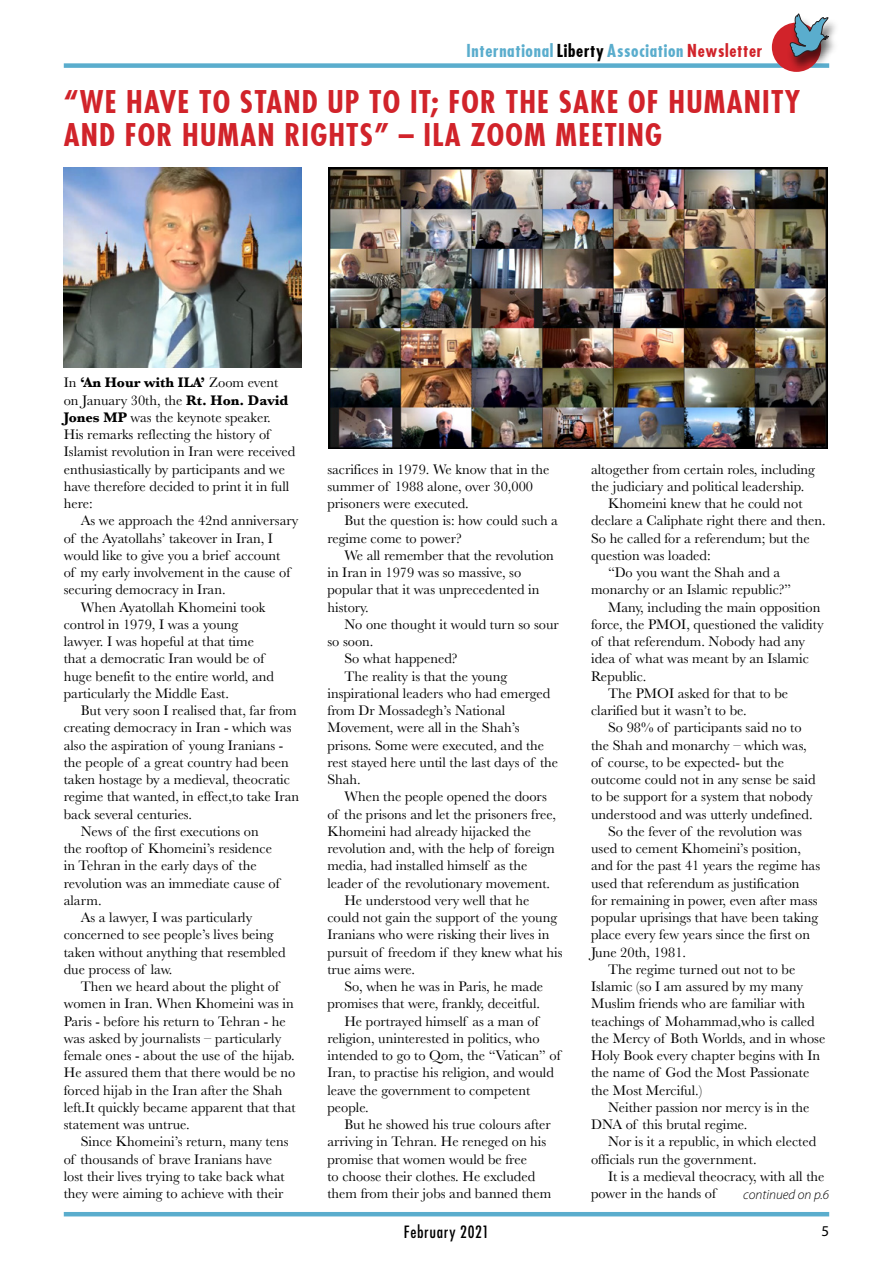
<style>
.page{position:relative;width:893px;height:1263px;background:#fff}
.page>*{position:absolute;margin:0;border:0;box-sizing:border-box;transform-origin:0 0}
._01_Headline_Unalign{font:700 condensed 30px/33px "Futura";letter-spacing:.04em;color:#d1232a}
.t1{font:700 condensed 17.1px "Futura";letter-spacing:.04em;color:#5aadcd}
.t2{font:500 condensed 16.5px "Futura";letter-spacing:.04em;color:#000}
.t3{font:15px "Myriad Pro";color:#000}
._03_BODY_no_hyphenat{font:14.4px/17.2px "Baskerville";color:#000}
._03_BODY_First_Para{font:14.4px/17.2px "Baskerville";color:#000}
.Continued_italic_Rig{font:italic 300 13.5px "Myriad Pro";color:#000}
.s1{color:#000}
.s2{color:#d1232a}
.s3{font-weight:700}
</style>
<div class="page">
<div style="left:64px;top:63px;width:765px;height:5px;background:#5aadcd"></div>
<div style="left:772px;top:23px;width:49px;height:49px;background:#d1232a;border-radius:50%"></div>
<div style="left:787px;top:15px;width:52px;height:58px;background:#000;opacity:.61"></div>
<svg style="left:789px;top:14px;width:40px;height:43px"></svg>
<hr style="left:64px;top:1212px;width:765px;height:4px;background:#5aadcd">
<img style="left:64px;top:168px;width:238px;height:200px">
<img style="left:329px;top:168px;width:499px;height:281px">
<p class="t1" style="left:467px;top:40px;width:297px">International <span class="s1">Liberty</span> Association <span class="s2">Newsletter</span></p>
<p class="_01_Headline_Unalign" style="left:64px;top:85px;width:738px">“WE HAVE TO STAND UP TO IT; FOR THE SAKE OF HUMANITY<br>AND FOR HUMAN RIGHTS” – ILA ZOOM MEETING</p>
<p class="_03_BODY_First_Para" style="left:64px;top:374px;width:233px">In <span class="s3">‘An Hour with ILA’</span> Zoom event on January 30th, the <span class="s3">Rt. Hon. David Jones MP</span> was the keynote speaker.<br>His remarks reflecting the history of Islamist revolution in Iran were received enthusiastically by participants and we have therefore decided to print it in full here:</p>
<p class="_03_BODY_no_hyphenat" style="left:64px;top:512px;width:236px;text-indent:17px">As we approach the 42nd anniversary of the Ayatollahs’ takeover in Iran, I would like to give you a brief account<br>of my early involvement in the cause of securing democracy in Iran.</p>
<p class="_03_BODY_no_hyphenat" style="left:64px;top:598px;width:212px;text-indent:17px">When Ayatollah Khomeini took control in 1979, I was a young lawyer. I was hopeful at that time that a democratic Iran would be of huge benefit to the entire world, and particularly the Middle East.</p>
<p class="_03_BODY_no_hyphenat" style="left:64px;top:702px;width:237px;text-indent:17px">But very soon I realised that, far from creating democracy in Iran - which was also the aspiration of young Iranians - the people of a great country had been taken hostage by a medieval, theocratic regime that wanted, in effect,to take Iran back several centuries.</p>
<p class="_03_BODY_no_hyphenat" style="left:64px;top:823px;width:217px;text-indent:17px">News of the first executions on the rooftop of Khomeini’s residence in Tehran in the early days of the revolution was an immediate cause of alarm.</p>
<p class="_03_BODY_no_hyphenat" style="left:64px;top:909px;width:223px;text-indent:17px">As a lawyer, I was particularly concerned to see people’s lives being taken without anything that resembled due process of law.</p>
<p class="_03_BODY_no_hyphenat" style="left:64px;top:978px;width:233px;text-indent:17px">Then we heard about the plight of women in Iran. When Khomeini was in Paris - before his return to Tehran - he was asked by journalists – particularly female ones - about the use of the hijab.<br>He assured them that there would be no forced hijab in the Iran after the Shah left.It quickly became apparent that that statement was untrue.</p>
<p class="_03_BODY_no_hyphenat" style="left:64px;top:1133px;width:226px;text-indent:17px">Since Khomeini’s return, many tens of thousands of brave Iranians have lost their lives trying to take back what they were aiming to achieve with their</p>
<p class="_03_BODY_no_hyphenat" style="left:327px;top:460px;width:223px">sacrifices in 1979. We know that in the summer of 1988 alone, over 30,000 prisoners were executed.</p>
<p class="_03_BODY_no_hyphenat" style="left:327px;top:512px;width:232px;text-indent:17px">But the question is: how could such a regime come to power?</p>
<p class="_03_BODY_no_hyphenat" style="left:327px;top:547px;width:228px;text-indent:17px">We all remember that the revolution in Iran in 1979 was so massive, so popular that it was unprecedented in history.</p>
<p class="_03_BODY_no_hyphenat" style="left:327px;top:616px;width:233px;text-indent:17px">No one thought it would turn so sour so soon.</p>
<p class="_03_BODY_no_hyphenat" style="left:344px;top:650px;width:115px">So what happened?</p>
<p class="_03_BODY_no_hyphenat" style="left:327px;top:667px;width:232px;text-indent:17px">The reality is that the young inspirational leaders who had emerged from Dr Mossadegh’s National<br>Movement, were all in the Shah’s prisons. Some were executed, and the rest stayed here until the last days of the<br>Shah.</p>
<p class="_03_BODY_no_hyphenat" style="left:327px;top:788px;width:230px;text-indent:17px">When the people opened the doors of the prisons and let the prisoners free, Khomeini had already hijacked the revolution and, with the help of foreign media, had installed himself as the leader of the revolutionary movement.</p>
<p class="_03_BODY_no_hyphenat" style="left:327px;top:892px;width:237px;text-indent:17px">He understood very well that he could not gain the support of the young<br>Iranians who were risking their lives in pursuit of freedom if they knew what his true aims were.</p>
<p class="_03_BODY_no_hyphenat" style="left:327px;top:978px;width:217px;text-align:right">So, when he was in Paris, he made promises that were, frankly, deceitful.</p>
<p class="_03_BODY_no_hyphenat" style="left:327px;top:1012px;width:235px;text-indent:17px">He portrayed himself as a man of religion, uninterested in politics, who intended to go to Qom, the “Vatican” of<br>Iran, to practise his religion, and would leave the government to competent people.</p>
<p class="_03_BODY_no_hyphenat" style="left:327px;top:1116px;width:225px;text-indent:17px">But he showed his true colours after arriving in Tehran. He reneged on his promise that women would be free<br>to choose their clothes. He excluded them from their jobs and banned them</p>
<p class="_03_BODY_no_hyphenat" style="left:591px;top:460px;width:225px">altogether from certain roles, including the judiciary and political leadership.</p>
<p class="_03_BODY_no_hyphenat" style="left:591px;top:495px;width:236px;text-indent:17px">Khomeini knew that he could not declare a Caliphate right there and then.<br>So he called for a referendum; but the question was loaded:</p>
<p class="_03_BODY_no_hyphenat" style="left:591px;top:564px;width:202px;text-align:center">“Do you want the Shah and a monarchy or an Islamic republic?”</p>
<p class="_03_BODY_no_hyphenat" style="left:591px;top:598px;width:234px;text-indent:17px">Many, including the main opposition force, the PMOI, questioned the validity of that referendum. Nobody had any idea of what was meant by an Islamic<br>Republic.</p>
<p class="_03_BODY_no_hyphenat" style="left:591px;top:685px;width:199px;text-indent:17px">The PMOI asked for that to be clarified but it wasn’t to be.</p>
<p class="_03_BODY_no_hyphenat" style="left:591px;top:719px;width:226px;text-indent:17px">So 98% of participants said no to the Shah and monarchy – which was, of course, to be expected- but the outcome could not in any sense be said to be support for a system that nobody understood and was utterly undefined.</p>
<p class="_03_BODY_no_hyphenat" style="left:591px;top:823px;width:231px;text-indent:17px">So the fever of the revolution was used to cement Khomeini’s position, and for the past 41 years the regime has used that referendum as justification<br>for remaining in power, even after mass popular uprisings that have been taking place every few years since the first on June 20th, 1981.</p>
<p class="_03_BODY_no_hyphenat" style="left:591px;top:961px;width:236px;text-indent:17px">The regime turned out not to be Islamic (so I am assured by my many Muslim friends who are familiar with teachings of Mohammad,who is called the Mercy of Both Worlds, and in whose Holy Book every chapter begins with In the name of God the Most Passionate the Most Merciful.)</p>
<p class="_03_BODY_no_hyphenat" style="left:591px;top:1099px;width:220px;text-indent:17px">Neither passion nor mercy is in the<br>DNA of this brutal regime.</p>
<p class="_03_BODY_no_hyphenat" style="left:591px;top:1133px;width:227px;text-indent:17px">Nor is it a republic, in which elected officials run the government.</p>
<p class="_03_BODY_no_hyphenat" style="left:591px;top:1168px;width:235px;text-indent:17px">It is a medieval theocracy, with all the power in the hands of</p>
<p class="Continued_italic_Rig" style="left:743px;top:1186px;width:87px">continued on p.6</p>
<p class="t2" style="left:404px;top:1222px;width:87px">February 2021</p>
<p class="t3" style="left:821px;top:1222px;width:9px">5</p>
</div>
